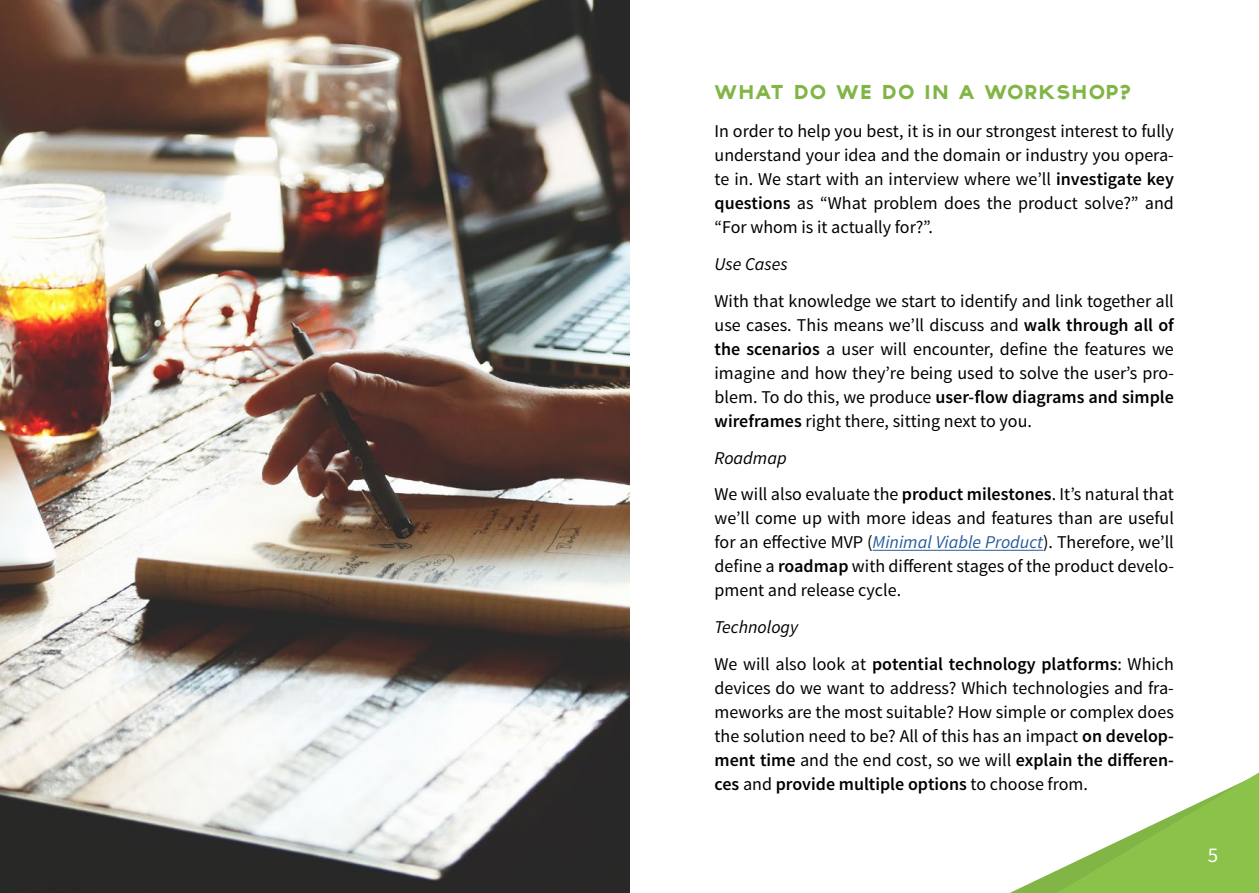
<style>
.page{position:relative;width:1259px;height:893px;background:#fff}
.page>*{position:absolute;margin:0;border:0;box-sizing:border-box;transform-origin:0 0}
.t1{font:21px "Source Sans Pro";color:#fff}
.t2{font:18px/24px "Source Sans Pro";color:#000;text-align:justify}
.t3{font:600 18px/36.8px "Source Sans Pro";color:#000}
.t4{font:800 18px "TYPOGRAPHPRO";letter-spacing:.075em;color:#81b545}
.t5{font:italic 18px "Source Sans Pro";color:#000}
.s1{font-weight:600}
.s2{font-style:italic}
.s3{font-style:italic;color:#275b9b}
.s4{font-weight:400;font-style:italic}
.s5{font-weight:400}
</style>
<div class="page">
<svg style="left:1010px;top:772px;width:249px;height:121px"></svg>
<hr style="left:872px;top:550px;width:171px;height:1px;background:#275b9b">
<img style="left:0;top:0;width:629px;height:893px">
<p class="t4" style="left:714px;top:85px;width:418px">WHAT DO WE DO IN A WORKSHOP?</p>
<p class="t2" style="left:714px;top:120px;width:461px">In order to help you best, it is in our strongest interest to fully understand your idea and the domain or industry you opera&shy;te in. We start with an interview where we’ll <span class="s1">investigate key questions</span> as “What problem does the product solve?” and “For whom is it actually for?”.</p>
<p class="t5" style="left:714px;top:253px;width:75px">Use Cases</p>
<p class="t2" style="left:714px;top:289px;width:461px">With that knowledge we start to identify and link together all use cases. This means we’ll discuss and <span class="s1">walk through all of the scenarios</span> a user will encounter, define the features we imagine and how they’re being used to solve the user’s pro&shy;blem. To do this, we produce <span class="s1">user-flow diagrams and simple wireframes</span> right there, sitting next to you.</p>
<p class="t2" style="left:714px;top:440px;width:461px;line-height:36.8px"><span class="s2">Roadmap<br></span>We will also evaluate the <span class="s1">product milestones</span>. It’s natural that</p>
<p class="t2" style="left:714px;top:507px;width:461px">we’ll come up with more ideas and features than are useful for an effective MVP (<span class="s3">Minimal Viable Product</span>). Therefore, we’ll define a <span class="s1">roadmap</span> with different stages of the product develo&shy;pment and release cycle.</p>
<p class="t3" style="left:714px;top:609px;width:461px"><span class="s4">Technology<br></span><span class="s5">We will also look at</span> potential technology platforms<span class="s5">: Which</span></p>
<p class="t2" style="left:714px;top:676px;width:461px">devices do we want to address? Which technologies and fra&shy;meworks are the most suitable? How simple or complex does the solution need to be? All of this has an impact <span class="s1">on develop&shy;ment time</span> and the end cost, so we will <span class="s1">explain the differen&shy;ces</span> and <span class="s1">provide multiple options</span> to choose from.</p>
<p class="t1" style="left:1208px;top:842px;width:12px">5</p>
</div>
